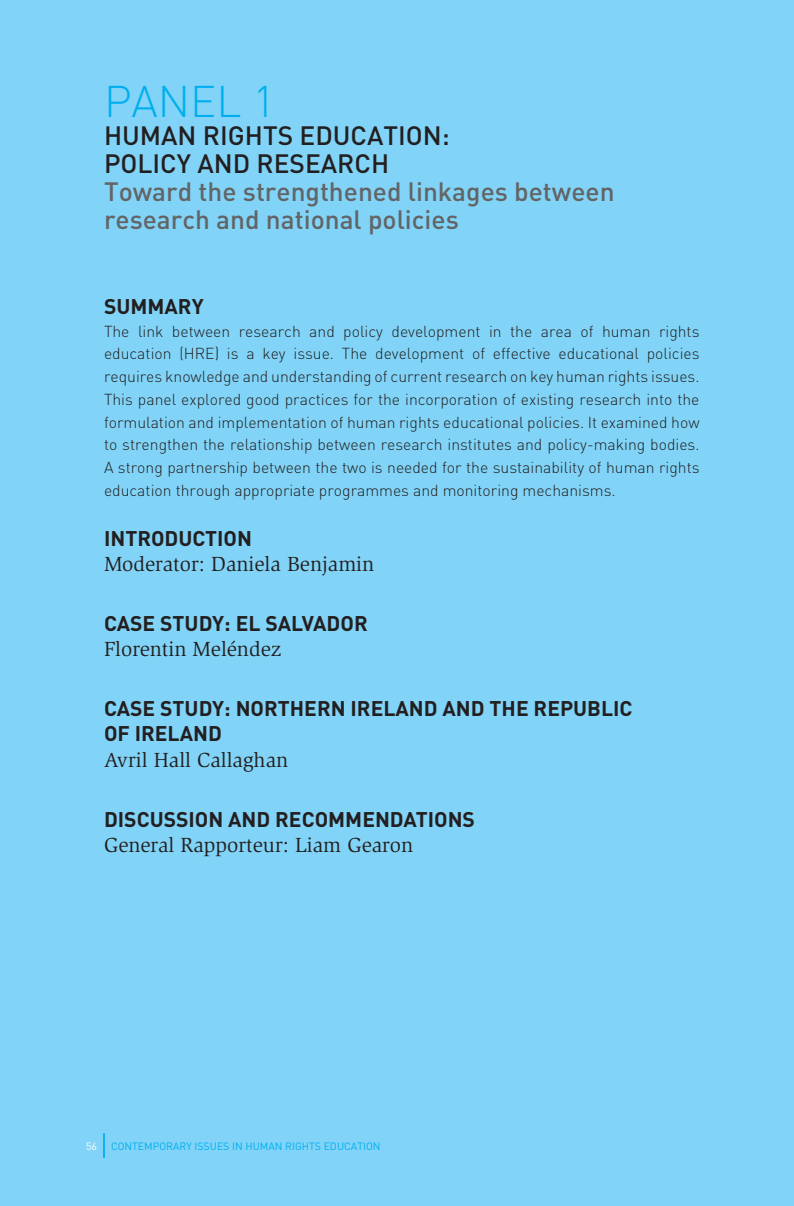
<style>
.page{position:relative;width:794px;height:1206px;background:#81d4f7}
.page>*{position:absolute;margin:0;border:0;box-sizing:border-box;transform-origin:0 0}
.t1{font:300 43.75px "DIN";color:#00aeef}
.t2{font:500 26.25px/28px "DIN";color:#636466}
.t3{font:500 26.25px/28px "DIN";color:#231f20}
.t4{font:700 21px/25.2px "DIN";color:#231f20}
.t5{font:21px "Slimbach Std";color:#231f20}
.t6{font:300 15.75px/22.8px "DIN";color:#231f20;text-align:justify}
.t7{font:10.5px "DIN";color:#00aeef}
.t8{font:10.5px "DIN";color:#fff}
</style>
<div class="page">
<hr style="left:103px;top:1133px;width:2px;height:25px;background:#00aeef">
<h1 class="t1" style="left:104px;top:86px;width:173px">PANEL 1</h1>
<h2 class="t3" style="left:104px;top:124px;width:347px">HUMAN RIGHTS EDUCATION:<br>POLICY AND RESEARCH</h2>
<h2 class="t2" style="left:104px;top:180px;width:512px">Toward the strengthened linkages between research and national policies</h2>
<h3 class="t4" style="left:104px;top:295px;width:101px">SUMMARY</h3>
<p class="t6" style="left:104px;top:321px;width:597px">The link between research and policy development in the area of human rights education (HRE) is a key issue. The development of effective educational policies requires knowledge and understanding of current research on key human rights issues.<br>This panel explored good practices for the incorporation of existing research into the formulation and implementation of human rights educational policies. It examined how to strengthen the relationship between research institutes and policy-making bodies.<br>A strong partnership between the two is needed for the sustainability of human rights education through appropriate programmes and monitoring mechanisms.</p>
<h3 class="t4" style="left:104px;top:527px;width:149px">INTRODUCTION</h3>
<h3 class="t5" style="left:104px;top:556px;width:272px">Moderator: Daniela Benjamin</h3>
<h3 class="t4" style="left:104px;top:613px;width:265px">CASE STUDY: EL SALVADOR</h3>
<h3 class="t5" style="left:104px;top:641px;width:179px">Florentin Meléndez</h3>
<h3 class="t4" style="left:104px;top:698px;width:530px">CASE STUDY: NORTHERN IRELAND AND THE REPUBLIC<br>OF IRELAND</h3>
<h3 class="t5" style="left:104px;top:751px;width:186px">Avril Hall Callaghan</h3>
<h3 class="t4" style="left:104px;top:808px;width:372px">DISCUSSION AND RECOMMENDATIONS</h3>
<h3 class="t5" style="left:104px;top:837px;width:310px">General Rapporteur: Liam Gearon</h3>
<p class="t8" style="left:86px;top:1142px;width:12px">56</p>
<p class="t7" style="left:111px;top:1142px;width:271px">CONTEMPORARY ISSUES IN HUMAN RIGHTS EDUCATION</p>
</div>
